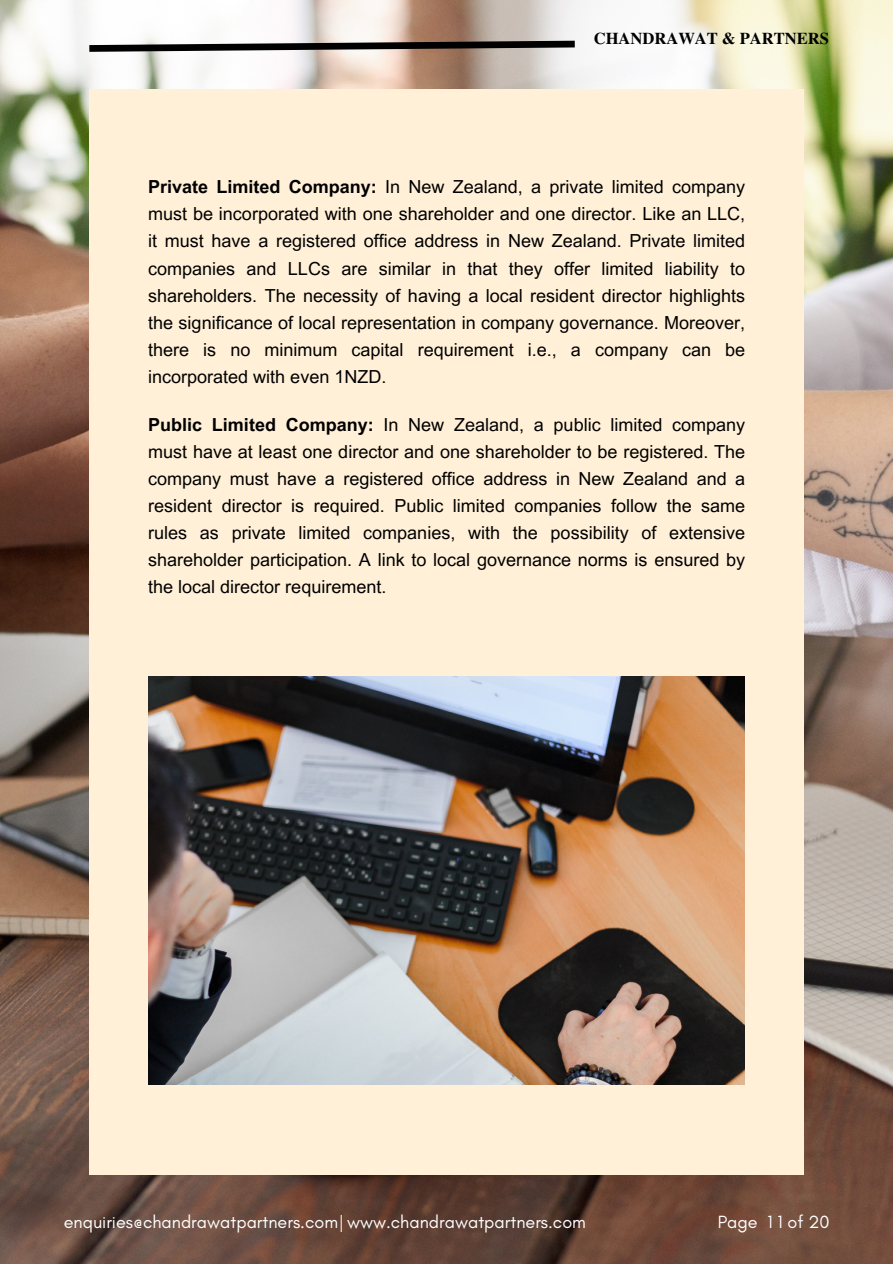
<style>
.page{position:relative;width:893px;height:1264px;background:#fff}
.page>*{position:absolute;margin:0;border:0;box-sizing:border-box;transform-origin:0 0}
.t1{font:18px/27px "Arial MT Pro";color:#000;text-align:justify}
.t2{font:18px "Glacial Indifference";color:#fff}
.t3{font:700 16.5px "Te X Gyre Termes";color:#000}
.s1{font-weight:700}
</style>
<div class="page">
<img style="left:0;top:0;width:892px;height:1263px">
<div style="left:89px;top:89px;width:715px;height:1085px;background:#fff0d7"></div>
<img style="left:148px;top:676px;width:596px;height:408px">
<svg style="left:82px;top:37px;width:499px;height:18px"></svg>
<p class="t3" style="left:593px;top:26px;width:236px">CHANDRAWAT &amp; PARTNERS</p>
<p class="t1" style="left:148px;top:176px;width:598px"><span class="s1">Private Limited Company:</span> In New Zealand, a private limited company must be incorporated with one shareholder and one director. Like an LLC, it must have a registered office address in New Zealand. Private limited companies and LLCs are similar in that they offer limited liability to shareholders. The necessity of having a local resident director highlights the significance of local representation in company governance. Moreover, there is no minimum capital requirement i.e., a company can be incorporated with even 1NZD.</p>
<p class="t1" style="left:148px;top:413px;width:598px"><span class="s1">Public Limited Company:</span> In New Zealand, a public limited company must have at least one director and one shareholder to be registered. The company must have a registered office address in New Zealand and a resident director is required. Public limited companies follow the same rules as private limited companies, with the possibility of extensive shareholder participation. A link to local governance norms is ensured by the local director requirement.</p>
<p class="t2" style="left:64px;top:1210px;width:523px">enquiries@chandrawatpartners.com| www.chandrawatpartners.com</p>
<p class="t2" style="left:717px;top:1210px;width:113px">Page 1 1 of 20</p>
</div>
